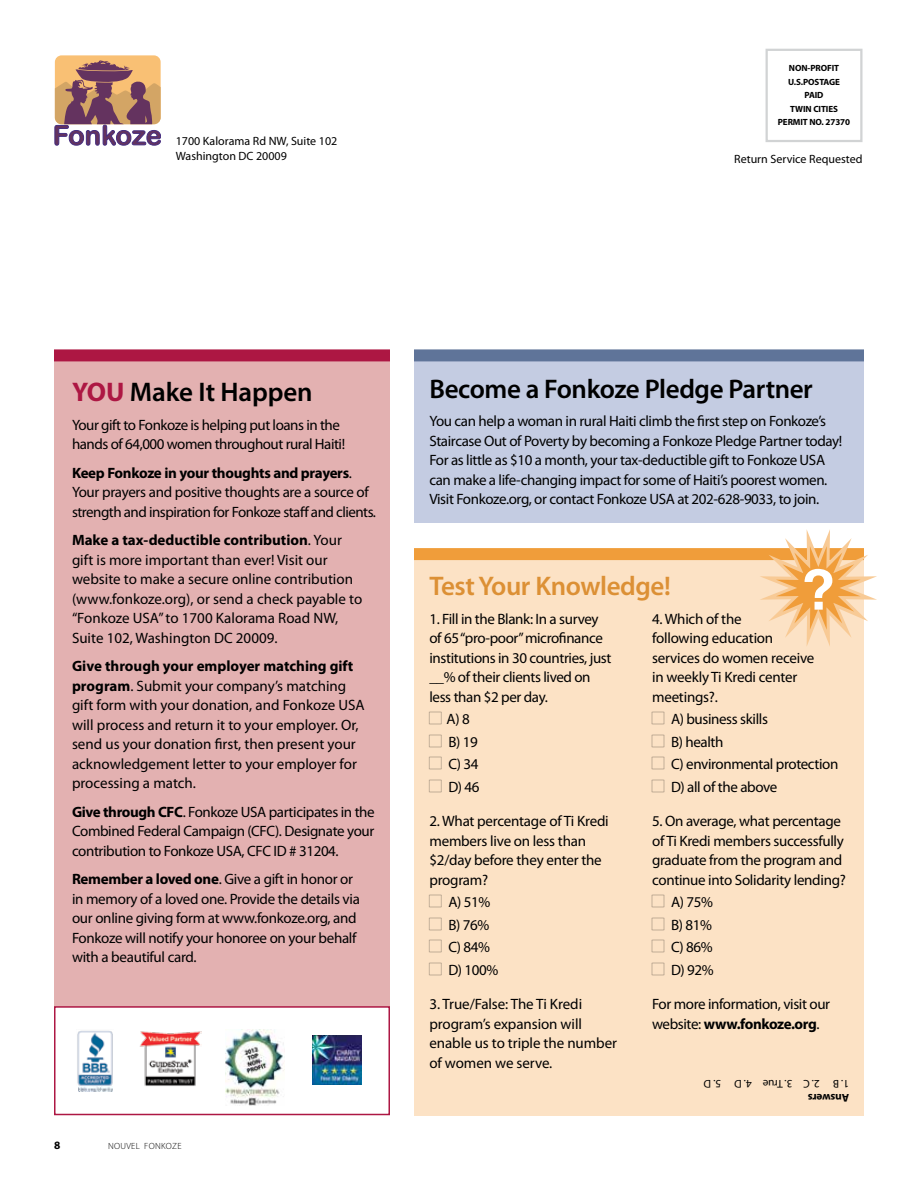
<style>
.page{position:relative;width:918px;height:1188px;background:#fff}
.page>*{position:absolute;margin:0;border:0;box-sizing:border-box;transform-origin:0 0}
.t1{font:600 27px "Myriad Pro";letter-spacing:-.015em;color:#000}
.t2{font:600 27px "Myriad Pro";letter-spacing:-.015em;color:#dc9035}
.t3{font:15px/19.5px "Myriad Pro";letter-spacing:-.02em;color:#000}
.t4{font:15px/19.5px "Myriad Pro";color:#000}
.t5{font:12px/15.6px "Myriad Pro";color:#000}
.t6{font:11.25px "Myriad Pro";color:#000}
.t7{font:700 11.25px "Myriad Pro";letter-spacing:-.015em;color:#000}
.t8{font:700 9px/13.5px "Myriad Pro";letter-spacing:-.01em;color:#000;text-align:center}
.t9{font:300 9px "Myriad Pro";letter-spacing:.035em;color:#000}
.s1{font-weight:700;color:#ad1743}
.s2{font-weight:700}
</style>
<div class="page">
<div style="left:54px;top:353px;width:336px;height:653px;background:#e3b1b1"></div>
<div style="left:54px;top:349px;width:336px;height:12px;background:#ad1743"></div>
<div style="left:414px;top:353px;width:450px;height:170px;background:#c4cce2"></div>
<div style="left:414px;top:349px;width:450px;height:12px;background:#5f7499"></div>
<div style="left:414px;top:551px;width:450px;height:565px;background:#fce2c5"></div>
<div style="left:414px;top:548px;width:450px;height:12px;background:#f09d3a"></div>
<div style="left:55px;top:55px;width:106px;height:69px;background:#f9c074;border-radius:7px"></div>
<svg style="left:55px;top:60px;width:106px;height:85px"></svg>
<div style="left:766px;top:49px;width:96px;height:93px;border:2px solid #d1d3d4"></div>
<div style="left:54px;top:1006px;width:336px;height:109px;background:#fff;border:2px solid #ad1743"></div>
<img style="left:312px;top:1035px;width:49px;height:50px">
<img style="left:78px;top:1086px;width:34px;height:6px">
<img style="left:77px;top:1030px;width:36px;height:56px">
<img style="left:140px;top:1031px;width:61px;height:55px">
<img style="left:226px;top:1030px;width:59px;height:76px">
<svg style="left:760px;top:529px;width:117px;height:117px"></svg>
<p class="t5" style="left:176px;top:133px;width:163px">1700 Kalorama Rd NW, Suite 102<br>Washington DC 20009</p>
<p class="t8" style="left:778px;top:61px;width:74px">NON-PROFIT<br>U.S.POSTAGE<br>PAID<br>TWIN CITIES<br>PERMIT NO. 27370</p>
<p class="t5" style="left:734px;top:151px;width:130px">Return Service Requested</p>
<h1 class="t1" style="left:72px;top:375px;width:242px"><span class="s1">YOU</span> Make It Happen</h1>
<p class="t3" style="left:72px;top:415px;width:275px">Your gift to Fonkoze is helping put loans in the hands of 64,000 women throughout rural Haiti!</p>
<p class="t3" style="left:72px;top:463px;width:306px"><span class="s2">Keep Fonkoze in your thoughts and prayers</span>.<br>Your prayers and positive thoughts are a source of strength and inspiration for Fonkoze staff and clients.</p>
<p class="t4" style="left:72px;top:530px;width:292px"><span class="s2">Make a tax-deductible contribution</span>. Your gift is more important than ever! Visit our website to make a secure online contribution (www.fonkoze.org), or send a check payable to “Fonkoze USA” to 1700 Kalorama Road NW, Suite 102, Washington DC 20009.</p>
<p class="t4" style="left:72px;top:656px;width:294px"><span class="s2">Give through your employer matching gift program</span>. Submit your company’s matching gift form with your donation, and Fonkoze USA will process and return it to your employer. Or, send us your donation first, then present your acknowledgement letter to your employer for processing a match.</p>
<p class="t3" style="left:72px;top:802px;width:304px;text-align:justify"><span class="s2">Give through CFC</span>. Fonkoze USA participates in the Combined Federal Campaign (CFC). Designate your contribution to Fonkoze USA, CFC ID # 31204.</p>
<p class="t3" style="left:72px;top:869px;width:289px"><span class="s2">Remember a loved one</span>. Give a gift in honor or in memory of a loved one. Provide the details via our online giving form at www.fonkoze.org, and Fonkoze will notify your honoree on your behalf with a beautiful card.</p>
<p class="t7" style="left:54px;top:1138px;width:8px">8</p>
<p class="t9" style="left:108px;top:1141px;width:75px">NOUVEL FON KOZE</p>
<h1 class="t1" style="left:429px;top:372px;width:385px">Become a Fonkoze Pledge Partner</h1>
<p class="t3" style="left:429px;top:411px;width:414px">You can help a woman in rural Haiti climb the first step on Fonkoze’s Staircase Out of Poverty by becoming a Fonkoze Pledge Partner today!<br>For as little as $10 a month, your tax-deductible gift to Fonkoze USA can make a life-changing impact for some of Haiti’s poorest women.<br>Visit Fonkoze.org, or contact Fonkoze USA at 202-628-9033, to join.</p>
<h1 class="t2" style="left:429px;top:568px;width:243px">Test Your Knowledge!</h1>
<p class="t3" style="left:429px;top:609px;width:184px">1. Fill in the Blank: In a survey of 65 “pro-poor” microfinance institutions in 30 countries, just __% of their clients lived on less than $2 per day.</p>
<p class="t3" style="left:447px;top:708px;width:34px;line-height:22.5px">A) 8<br>B) 19<br>C) 34<br>D) 46</p>
<p class="t3" style="left:429px;top:811px;width:181px">2. What percentage of Ti Kredi members live on less than $2/day before they enter the program?</p>
<p class="t3" style="left:448px;top:891px;width:52px;line-height:22.5px">A) 51%<br>B) 76%<br>C) 84%<br>D) 100%</p>
<p class="t3" style="left:429px;top:994px;width:189px">3. True/False: The Ti Kredi program’s expansion will enable us to triple the number of women we serve.</p>
<p class="t3" style="left:652px;top:609px;width:164px">4. Which of the<br>following education services do women receive in weekly Ti Kredi center meetings?.</p>
<p class="t3" style="left:671px;top:708px;width:169px;line-height:22.5px">A) business skills<br>B) health<br>C) environmental protection<br>D) all of the above</p>
<p class="t3" style="left:652px;top:811px;width:195px">5. On average, what percentage of Ti Kredi members successfully graduate from the program and continue into Solidarity lending?</p>
<p class="t3" style="left:671px;top:891px;width:44px;line-height:22.5px;text-align:justify">A) 75% B) 81% C) 86% D) 92%</p>
<p class="t3" style="left:652px;top:994px;width:180px">For more information, visit our website: <span class="s2">www.fonkoze.org</span>.</p>
<p class="t6" style="left:849px;top:1091px;width:147px;rotate:-180deg">1. B 2. C 3. True 4. D 5. D</p>
<p class="t7" style="left:849px;top:1105px;width:43px;rotate:-180deg">Answers</p>
</div>
